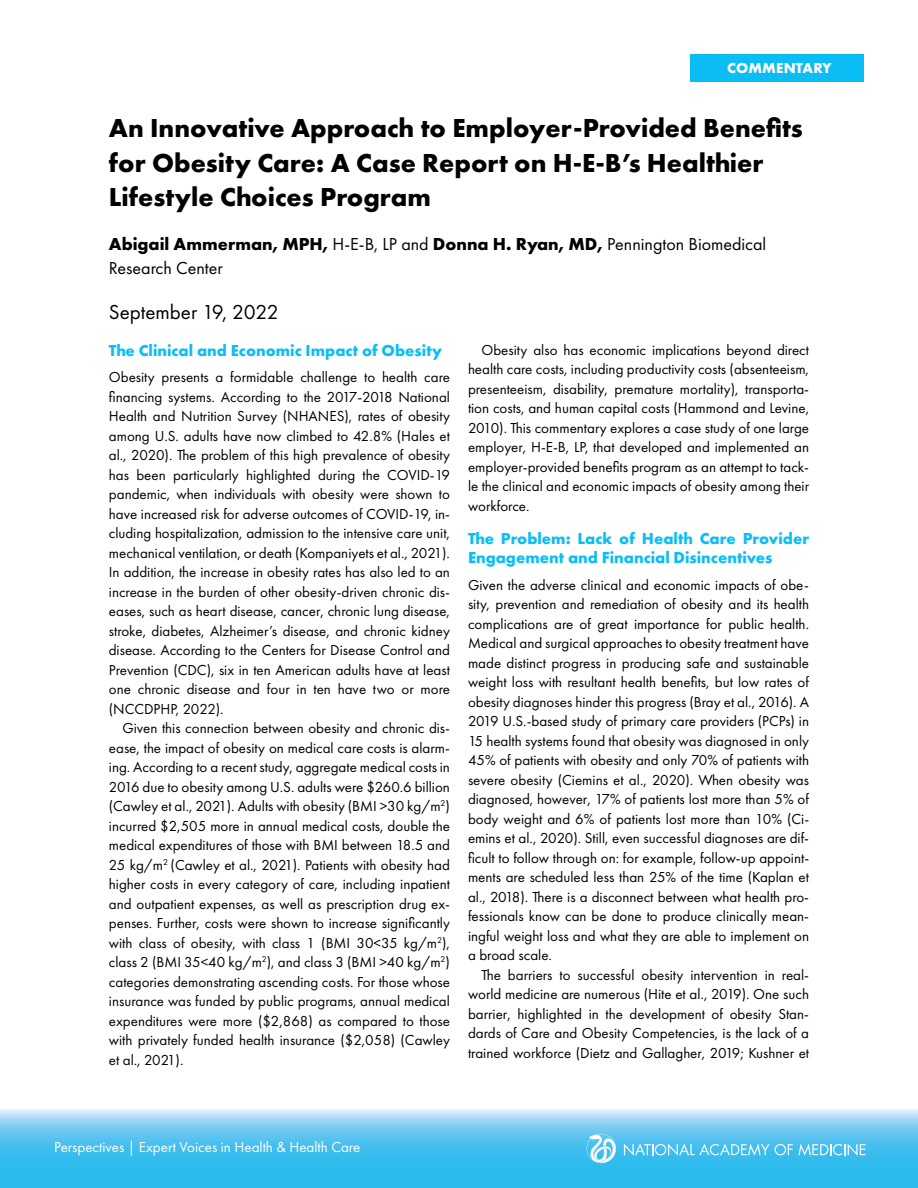
<style>
.page{position:relative;width:918px;height:1188px;background:#fff}
.page>*{position:absolute;margin:0;border:0;box-sizing:border-box;transform-origin:0 0}
.t1{font:700 27px/34.5px "Futura PT";color:#000}
.t2{font:21px "Futura PT";color:#000}
.t3{font:18px/24px "Futura PT";color:#000}
.t4{font:700 16.5px/19.5px "Futura PT";color:#0abdf5}
.t5{font:15px/19.5px "Futura PT";color:#000;text-align:justify}
.t6{font:15px "Futura PT";color:#fff}
.t7{font:700 15px "Futura PT";letter-spacing:.01em;color:#fff}
.s1{font-weight:700}
</style>
<div class="page">
<svg style="left:0;top:1109px;width:918px;height:79px;background:#5ac6f0"></svg>
<svg style="left:624px;top:1144px;width:145px;height:12px;background:#71cff2"></svg>
<svg style="left:775px;top:1144px;width:90px;height:12px"></svg>
<svg style="left:587px;top:1134px;width:29px;height:29px"></svg>
<div style="left:690px;top:54px;width:174px;height:27px;background:#0abdf5"></div>
<p class="t7" style="left:727px;top:59px;width:106px">COMMENTARY</p>
<h1 class="t1" style="left:109px;top:110px;width:695px">An Innovative Approach to Employer-Provided Benefits for Obesity Care: A Case Report on H-E-B’s Healthier<br>Lifestyle Choices Program</h1>
<p class="t3" style="left:109px;top:232px;width:659px"><span class="s1">Abigail Ammerman, MPH,</span> H-E-B, LP and <span class="s1">Donna H. Ryan, MD,</span> Pennington Biomedical<br>Research Center</p>
<h2 class="t2" style="left:109px;top:299px;width:171px">September 19, 2022</h2>
<p class="t4" style="left:109px;top:340px;width:335px">The Clinical and Economic Impact of Obesity</p>
<p class="t5" style="left:109px;top:367px;width:343px">Obesity presents a formidable challenge to health care financing systems. According to the 2017-2018 National Health and Nutrition Survey (NHANES), rates of obesity among U.S. adults have now climbed to 42.8% (Hales et al., 2020). The problem of this high prevalence of obesity has been particularly highlighted during the COVID-19 pandemic, when individuals with obesity were shown to have increased risk for adverse outcomes of COVID-19, in&shy;cluding hospitalization, admission to the intensive care unit, mechanical ventilation, or death (Kompaniyets et al., 2021).<br>In addition, the increase in obesity rates has also led to an increase in the burden of other obesity-driven chronic dis&shy;eases, such as heart disease, cancer, chronic lung disease, stroke, diabetes, Alzheimer’s disease, and chronic kidney disease. According to the Centers for Disease Control and Prevention (CDC), six in ten American adults have at least one chronic disease and four in ten have two or more (NCCDPHP, 2022).</p>
<p class="t5" style="left:109px;top:718px;width:343px;text-indent:14px">Given this connection between obesity and chronic dis&shy;ease, the impact of obesity on medical care costs is alarm&shy;ing. According to a recent study, aggregate medical costs in 2016 due to obesity among U.S. adults were $260.6 billion (Cawley et al., 2021). Adults with obesity (BMI &gt;30 kg/m<sup>2</sup>) incurred $2,505 more in annual medical costs, double the medical expenditures of those with BMI between 18.5 and 25 kg/m<sup>2</sup> (Cawley et al., 2021). Patients with obesity had higher costs in every category of care, including inpatient and outpatient expenses, as well as prescription drug ex&shy;penses. Further, costs were shown to increase significantly with class of obesity, with class 1 (BMI 30&lt;35 kg/m<sup>2</sup>), class 2 (BMI 35&lt;40 kg/m<sup>2</sup>), and class 3 (BMI &gt;40 kg/m<sup>2</sup>) categories demonstrating ascending costs. For those whose insurance was funded by public programs, annual medical expenditures were more ($2,868) as compared to those with privately funded health insurance ($2,058) (Cawley et al., 2021).</p>
<p class="t5" style="left:468px;top:340px;width:343px;text-indent:14px">Obesity also has economic implications beyond direct health care costs, including productivity costs (absenteeism, presenteeism, disability, premature mortality), transporta&shy;tion costs, and human capital costs (Hammond and Levine, 2010). This commentary explores a case study of one large employer, H-E-B, LP, that developed and implemented an employer-provided benefits program as an attempt to tack&shy;le the clinical and economic impacts of obesity among their workforce.</p>
<p class="t4" style="left:468px;top:528px;width:343px">The Problem: Lack of Health Care Provider<br>Engagement and Financial Disincentives</p>
<p class="t5" style="left:468px;top:575px;width:343px">Given the adverse clinical and economic impacts of obe&shy;sity, prevention and remediation of obesity and its health complications are of great importance for public health.<br>Medical and surgical approaches to obesity treatment have made distinct progress in producing safe and sustainable weight loss with resultant health benefits, but low rates of obesity diagnoses hinder this progress (Bray et al., 2016). A 2019 U.S.-based study of primary care providers (PCPs) in 15 health systems found that obesity was diagnosed in only 45% of patients with obesity and only 70% of patients with severe obesity (Ciemins et al., 2020). When obesity was diagnosed, however, 17% of patients lost more than 5% of body weight and 6% of patients lost more than 10% (Ci&shy;emins et al., 2020). Still, even successful diagnoses are dif&shy;ficult to follow through on: for example, follow-up appoint&shy;ments are scheduled less than 25% of the time (Kaplan et al., 2018). There is a disconnect between what health pro&shy;fessionals know can be done to produce clinically mean&shy;ingful weight loss and what they are able to implement on a broad scale.</p>
<p class="t5" style="left:468px;top:965px;width:343px;text-indent:14px">The barriers to successful obesity intervention in real&shy;world medicine are numerous (Hite et al., 2019). One such barrier, highlighted in the development of obesity Stan&shy;dards of Care and Obesity Competencies, is the lack of a trained workforce (Dietz and Gallagher, 2019; Kushner et</p>
<p class="t6" style="left:54px;top:1138px;width:308px">Perspectives | Expert Voices in Health &amp; Health Care</p>
</div>
